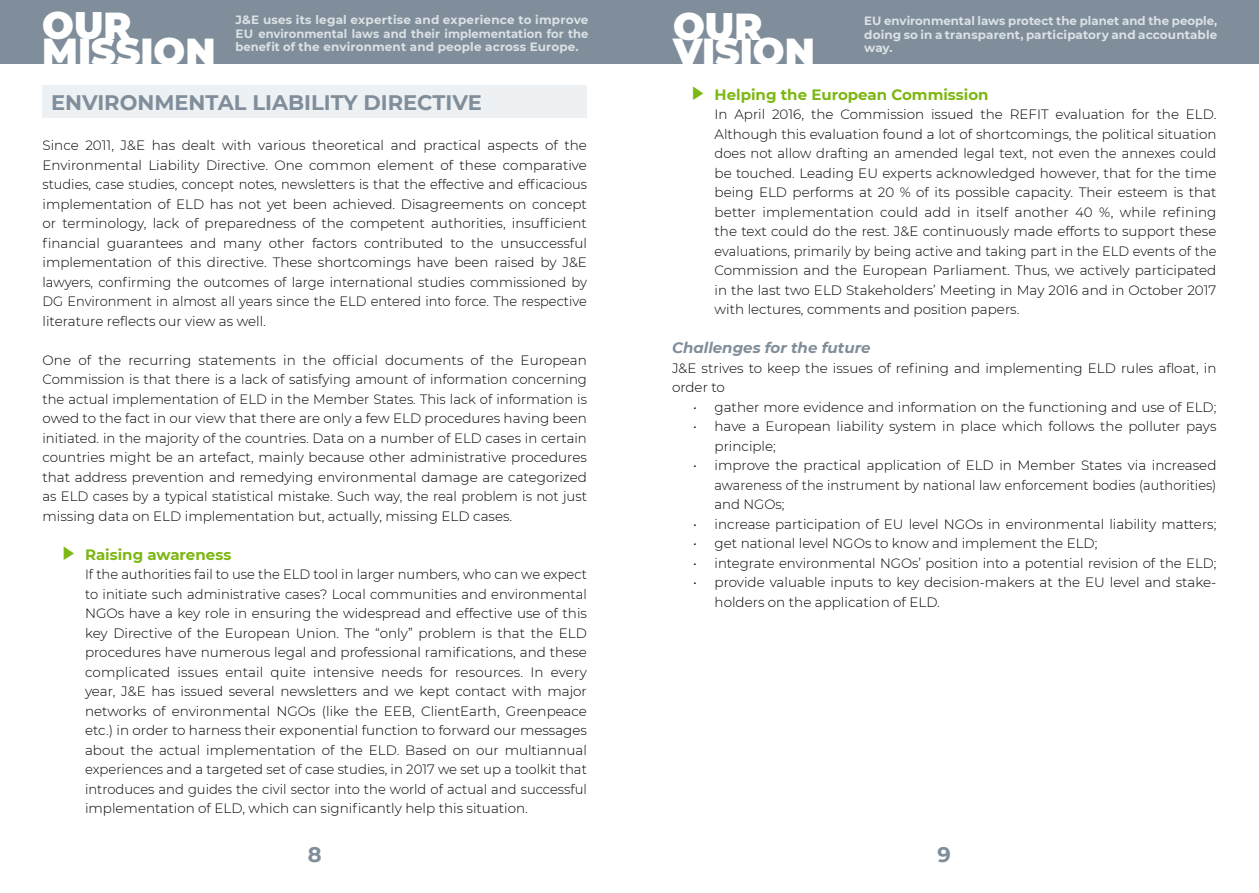
<style>
.page{position:relative;width:1259px;height:893px;background:#fff}
.page>*{position:absolute;margin:0;border:0;box-sizing:border-box;transform-origin:0 0}
.t1{font:900 37.5px "Montserrat";color:#fff}
.Default{font:700 21px "Montserrat";color:#7f8e9a}
.Default-2{font:700 15px "Montserrat";color:#7db713}
.Default-3{font:italic 700 15px "Montserrat";color:#7f8e9a}
.Default-4{font:300 13.5px/19.5px "Montserrat";color:#000;text-align:justify}
.t2{font:700 12px/13.5px "Montserrat";letter-spacing:.005em;color:#dbe1e5}
.s1{font-family:"Arrows";font-weight:400;font-size:13.5px}
</style>
<div class="page">
<div style="left:0;top:0;width:1259px;height:64px;background:#7f8e9a"></div>
<div style="left:43px;top:85px;width:544px;height:32px;background:#eef1f3"></div>
<h1 class="t1" style="left:42px;top:-2px;width:91px">OUR</h1>
<h1 class="t1" style="left:42px;top:23px;width:175px">MISSION</h1>
<p class="t2" style="left:235px;top:13px;width:354px;text-align:justify">J&amp;E uses its legal expertise and experience to improve EU environmental laws and their implementation for the benefit of the environment and people across Europe.</p>
<p class="Default" style="left:51px;top:87px;width:432px">ENVIRONMENTAL LIABILITY DIRECTIVE</p>
<p class="Default-4" style="left:43px;top:135px;width:546px">Since 2011, J&amp;E has dealt with various theoretical and practical aspects of the Environmental Liability Directive. One common element of these comparative studies, case studies, concept notes, newsletters is that the effective and efficacious implementation of ELD has not yet been achieved. Disagreements on concept or terminology, lack of preparedness of the competent authorities, insufficient financial guarantees and many other factors contributed to the unsuccessful implementation of this directive. These shortcomings have been raised by J&amp;E lawyers, confirming the outcomes of large international studies commissioned by DG Environment in almost all years since the ELD entered into force. The respective literature reflects our view as well.</p>
<p class="Default-4" style="left:43px;top:350px;width:546px">One of the recurring statements in the official documents of the European Commission is that there is a lack of satisfying amount of information concerning the actual implementation of ELD in the Member States. This lack of information is owed to the fact in our view that there are only a few ELD procedures having been initiated. in the majority of the countries. Data on a number of ELD cases in certain countries might be an artefact, mainly because other administrative procedures that address prevention and remedying environmental damage are categorized as ELD cases by a typical statistical mistake. Such way, the real problem is not just missing data on ELD implementation but, actually, missing ELD cases.</p>
<p class="Default-2" style="left:64px;top:544px;width:169px"><span class="s1">ü</span> Raising awareness</p>
<p class="Default-4" style="left:85px;top:564px;width:503px">If the authorities fail to use the ELD tool in larger numbers, who can we expect to initiate such administrative cases? Local communities and environmental NGOs have a key role in ensuring the widespread and effective use of this key Directive of the European Union. The “only” problem is that the ELD procedures have numerous legal and professional ramifications, and these complicated issues entail quite intensive needs for resources. In every year, J&amp;E has issued several newsletters and we kept contact with major networks of environmental NGOs (like the EEB, ClientEarth, Greenpeace etc.) in order to harness their exponential function to forward our messages about the actual implementation of the ELD. Based on our multiannual experiences and a targeted set of case studies, in 2017 we set up a toolkit that introduces and guides the civil sector into the world of actual and successful implementation of ELD, which can significantly help this situation.</p>
<h1 class="t1" style="left:673px;top:-2px;width:91px">OUR</h1>
<h1 class="t1" style="left:673px;top:24px;width:143px">VISION</h1>
<p class="t2" style="left:864px;top:40px;width:30px">way.</p>
<p class="t2" style="left:864px;top:13px;width:354px">EU environmental laws protect the planet and the people, doing so in a transparent, participatory and accountable</p>
<p class="Default-2" style="left:693px;top:83px;width:297px"><span class="s1">ü</span> Helping the European Commission</p>
<p class="Default-4" style="left:714px;top:104px;width:503px">In April 2016, the Commission issued the REFIT evaluation for the ELD.<br>Although this evaluation found a lot of shortcomings, the political situation does not allow drafting an amended legal text, not even the annexes could be touched. Leading EU experts acknowledged however, that for the time being ELD performs at 20 % of its possible capacity. Their esteem is that better implementation could add in itself another 40 %, while refining the text could do the rest. J&amp;E continuously made efforts to support these evaluations, primarily by being active and taking part in the ELD events of the Commission and the European Parliament. Thus, we actively participated in the last two ELD Stakeholders’ Meeting in May 2016 and in October 2017 with lectures, comments and position papers.</p>
<p class="Default-3" style="left:672px;top:337px;width:200px">Challenges for the future</p>
<p class="Default-4" style="left:672px;top:358px;width:546px">J&amp;E strives to keep the issues of refining and implementing ELD rules afloat, in order to</p>
<p class="Default-4" style="left:693px;top:397px;width:524px">• gather more evidence and information on the functioning and use of ELD;</p>
<p class="Default-4" style="left:714px;top:416px;width:503px;text-indent:-21px">• have a European liability system in place which follows the polluter pays principle;</p>
<p class="Default-4" style="left:714px;top:455px;width:503px;text-indent:-21px">• improve the practical application of ELD in Member States via increased awareness of the instrument by national law enforcement bodies (authorities) and NGOs;</p>
<p class="Default-4" style="left:693px;top:514px;width:524px">• increase participation of EU level NGOs in environmental liability matters;</p>
<p class="Default-4" style="left:693px;top:533px;width:406px">• get national level NGOs to know and implement the ELD;</p>
<p class="Default-4" style="left:693px;top:553px;width:524px">• integrate environmental NGOs’ position into a potential revision of the ELD;</p>
<p class="Default-4" style="left:714px;top:572px;width:502px;text-indent:-21px">• provide valuable inputs to key decision-makers at the EU level and stake&shy;holders on the application of ELD.</p>
<h2 class="Default" style="left:308px;top:840px;width:15px">8</h2>
<h2 class="Default" style="left:937px;top:840px;width:15px">9</h2>
</div>
